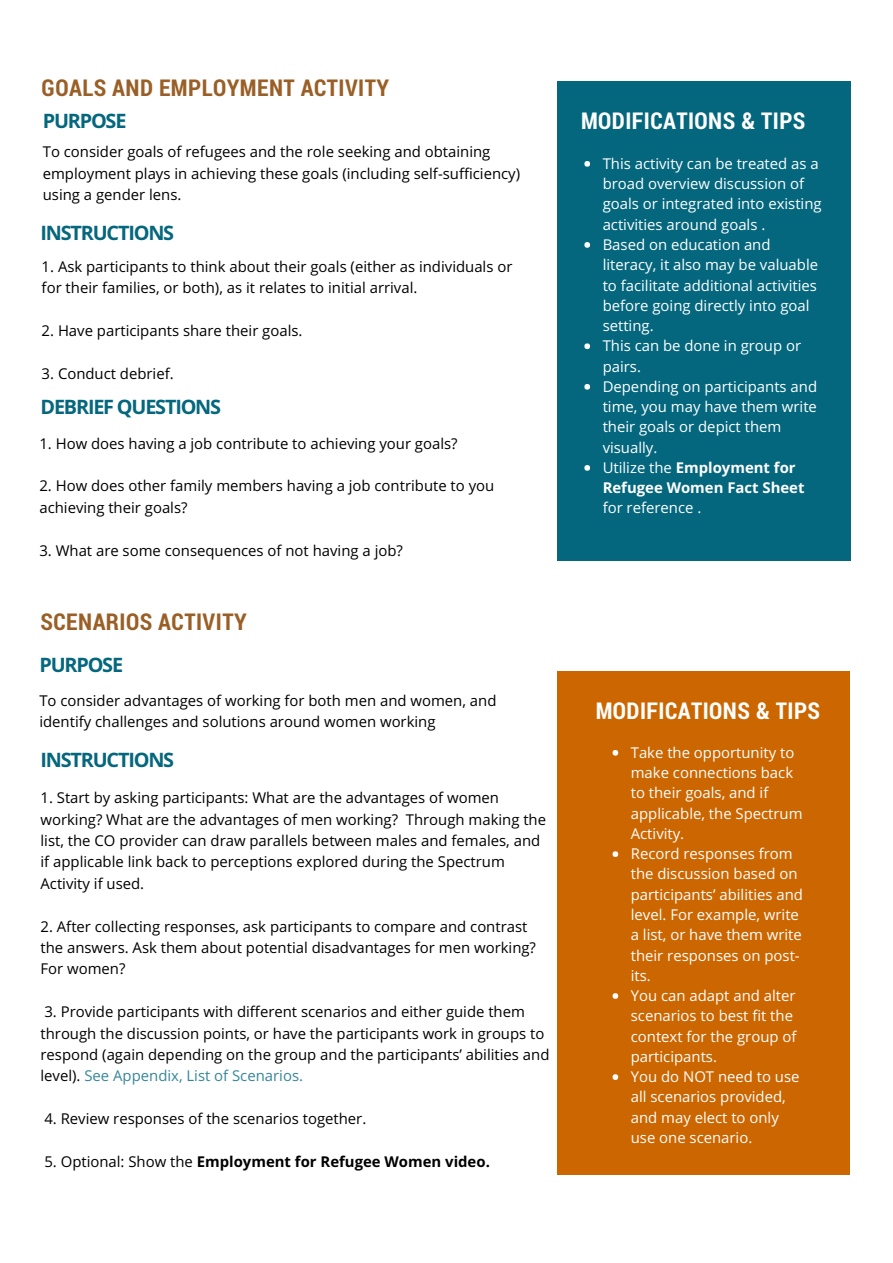
<style>
.page{position:relative;width:893px;height:1263px;background:#fff}
.page>*{position:absolute;margin:0;border:0;box-sizing:border-box;transform-origin:0 0}
.t1{font:700 23.25px "Roboto Condensed";letter-spacing:.02em;color:#995f26}
.t2{font:700 23.25px "Roboto Condensed";letter-spacing:.02em;color:#fff}
.t3{font:700 19.8px "Open Sans";letter-spacing:-.06em;color:#04677e}
.t4{font:14.85px/21.5px "Open Sans";color:#000}
.t5{font:14.85px/20.2px "Open Sans";color:#fff}
.t6{font:700 14.85px "Open Sans";color:#000}
.s1{color:#36869a}
.s2{font-weight:400}
.s3{font-weight:700}
</style>
<div class="page">
<div style="left:557px;top:81px;width:294px;height:480px;background:#04677e"></div>
<svg style="left:584px;top:161px;width:6px;height:6px"></svg>
<svg style="left:584px;top:242px;width:6px;height:6px"></svg>
<svg style="left:584px;top:343px;width:6px;height:6px"></svg>
<svg style="left:584px;top:384px;width:6px;height:6px"></svg>
<svg style="left:584px;top:465px;width:6px;height:6px"></svg>
<div style="left:557px;top:671px;width:293px;height:503px;background:#c60"></div>
<svg style="left:613px;top:750px;width:5px;height:6px"></svg>
<svg style="left:613px;top:851px;width:5px;height:6px"></svg>
<svg style="left:613px;top:993px;width:5px;height:6px"></svg>
<svg style="left:613px;top:1074px;width:5px;height:6px"></svg>
<h1 class="t1" style="left:42px;top:72px;width:349px">GOALS AND EMPLOYMENT ACTIVITY</h1>
<h2 class="t3" style="left:43px;top:107px;width:85px">PURPOSE</h2>
<p class="t4" style="left:43px;top:141px;width:479px">To consider goals of refugees and the role seeking and obtaining employment plays in achieving these goals (including self-sufficiency) using a gender lens.</p>
<h2 class="t3" style="left:41px;top:218px;width:135px">INSTRUCTIONS</h2>
<p class="t4" style="left:42px;top:255px;width:472px">1. Ask participants to think about their goals (either as individuals or for their families, or both), as it relates to initial arrival.</p>
<p class="t4" style="left:42px;top:319px;width:262px">2. Have participants share their goals.</p>
<p class="t4" style="left:42px;top:362px;width:134px">3. Conduct debrief.</p>
<h2 class="t3" style="left:41px;top:393px;width:182px">DEBRIEF QUESTIONS</h2>
<p class="t4" style="left:39px;top:432px;width:420px">1. How does having a job contribute to achieving your goals?</p>
<p class="t4" style="left:39px;top:475px;width:456px">2. How does other family members having a job contribute to you achieving their goals?</p>
<p class="t4" style="left:39px;top:539px;width:365px">3. What are some consequences of not having a job?</p>
<h1 class="t1" style="left:41px;top:606px;width:208px">SCENARIOS ACTIVITY</h1>
<h2 class="t3" style="left:39px;top:651px;width:85px">PURPOSE</h2>
<p class="t4" style="left:39px;top:689px;width:458px">To consider advantages of working for both men and women, and identify challenges and solutions around women working</p>
<h2 class="t3" style="left:41px;top:745px;width:135px">INSTRUCTIONS</h2>
<p class="t4" style="left:41px;top:787px;width:507px">1. Start by asking participants: What are the advantages of women working? What are the advantages of men working? Through making the list, the CO provider can draw parallels between males and females, and if applicable link back to perceptions explored during the Spectrum Activity if used.</p>
<p class="t4" style="left:41px;top:915px;width:497px">2. After collecting responses, ask participants to compare and contrast the answers. Ask them about potential disadvantages for men working?<br>For women?</p>
<p class="t4" style="left:41px;top:1001px;width:510px">3. Provide participants with different scenarios and either guide them through the discussion points, or have the participants work in groups to respond (again depending on the group and the participants’ abilities and level). <span class="s1">See Appendix, List of Scenarios.</span></p>
<p class="t4" style="left:44px;top:1108px;width:323px">4. Review responses of the scenarios together.</p>
<p class="t6" style="left:44px;top:1151px;width:447px"><span class="s2">5. Optional: Show the</span> Employment for Refugee Women video.</p>
<h1 class="t2" style="left:581px;top:105px;width:226px">MODIFICATIONS &amp; TIPS</h1>
<p class="t5" style="left:603px;top:153px;width:221px">This activity can be treated as a broad overview discussion of goals or integrated into existing activities around goals .<br>Based on education and literacy, it also may be valuable to facilitate additional activities before going directly into goal setting.<br>This can be done in group or pairs.<br>Depending on participants and time, you may have them write their goals or depict them visually.<br>Utilize the <span class="s3">Employment for<br>Refugee Women Fact Sheet</span></p>
<p class="t5" style="left:603px;top:498px;width:100px">for reference .</p>
<h1 class="t2" style="left:596px;top:695px;width:226px">MODIFICATIONS &amp; TIPS</h1>
<p class="t5" style="left:631px;top:742px;width:174px">Take the opportunity to make connections back to their goals, and if applicable, the Spectrum<br>Activity.<br>Record responses from the discussion based on participants’ abilities and level. For example, write a list, or have them write their responses on post&shy;its.<br>You can adapt and alter scenarios to best fit the context for the group of participants.<br>You do NOT need to use all scenarios provided, and may elect to only use one scenario.</p>
</div>
